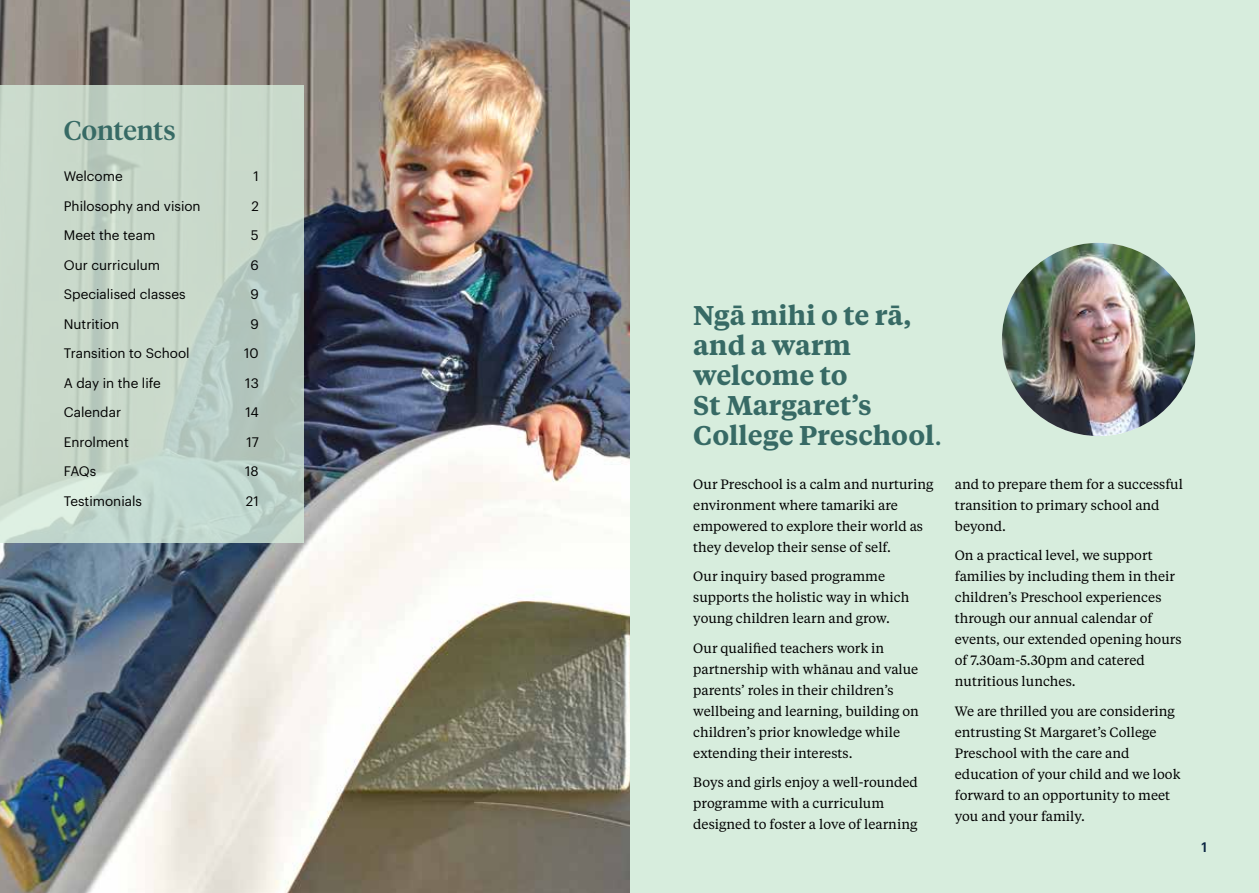
<style>
.page{position:relative;width:1259px;height:893px;background:#fff}
.page>*{position:absolute;margin:0;border:0;box-sizing:border-box;transform-origin:0 0}
.t1{font:600 27px/30px "Tiempos Text";color:#376a65}
.t2{font:500 27px "Tiempos Headline";color:#376a65}
.t3{font:13.5px/21px "Tiempos Text";color:#000}
.t4{font:13.5px "Graphik";color:#000}
.t5{font:500 13.5px "Graphik";color:#082341}
.s1{font-weight:400}
</style>
<div class="page">
<div style="left:629px;top:0;width:630px;height:893px;background:#d7eddd"></div>
<img style="left:1002px;top:243px;width:193px;height:193px;border-radius:97px">
<img style="left:0;top:0;width:629px;height:893px">
<svg style="left:0;top:85px;width:304px;height:457px;background:#c4d5c9"></svg>
<h1 class="t2" style="left:64px;top:112px;width:113px">Contents</h1>
<p class="t4" style="left:64px;top:166px;width:60px">Welcome</p>
<p class="t4" style="left:253px;top:166px;width:7px">1</p>
<p class="t4" style="left:64px;top:196px;width:138px">Philosophy and vision</p>
<p class="t4" style="left:251px;top:196px;width:9px">2</p>
<p class="t4" style="left:64px;top:225px;width:93px">Meet the team</p>
<p class="t4" style="left:251px;top:225px;width:9px">5</p>
<p class="t4" style="left:64px;top:255px;width:98px">Our curriculum</p>
<p class="t4" style="left:250px;top:255px;width:10px">6</p>
<p class="t4" style="left:64px;top:284px;width:123px">Specialised classes</p>
<p class="t4" style="left:250px;top:284px;width:10px">9</p>
<p class="t4" style="left:64px;top:314px;width:57px">Nutrition</p>
<p class="t4" style="left:250px;top:314px;width:10px">9</p>
<p class="t4" style="left:64px;top:343px;width:127px">Transition to School</p>
<p class="t4" style="left:244px;top:343px;width:16px">10</p>
<p class="t4" style="left:64px;top:373px;width:99px">A day in the life</p>
<p class="t4" style="left:245px;top:373px;width:15px">13</p>
<p class="t4" style="left:64px;top:402px;width:59px">Calendar</p>
<p class="t4" style="left:245px;top:402px;width:15px">14</p>
<p class="t4" style="left:64px;top:432px;width:67px">Enrolment</p>
<p class="t4" style="left:246px;top:432px;width:14px">17</p>
<p class="t4" style="left:64px;top:461px;width:34px">FAQs</p>
<p class="t4" style="left:245px;top:461px;width:15px">18</p>
<p class="t4" style="left:64px;top:491px;width:80px">Testimonials</p>
<p class="t4" style="left:246px;top:491px;width:14px">21</p>
<h1 class="t1" style="left:693px;top:299px;width:250px">Ngā mihi o te rā, and a warm welcome to<br>St Margaret’s<br>College Preschool<span class="s1">.</span></h1>
<p class="t3" style="left:693px;top:473px;width:242px">Our Preschool is a calm and nurturing environment where tamariki are empowered to explore their world as they develop their sense of self.</p>
<p class="t3" style="left:693px;top:565px;width:217px">Our inquiry based programme supports the holistic way in which young children learn and grow.</p>
<p class="t3" style="left:693px;top:637px;width:227px">Our qualified teachers work in partnership with whānau and value parents’ roles in their children’s wellbeing and learning, building on children’s prior knowledge while extending their interests.</p>
<p class="t3" style="left:693px;top:771px;width:226px">Boys and girls enjoy a well-rounded programme with a curriculum designed to foster a love of learning</p>
<p class="t3" style="left:955px;top:473px;width:230px">and to prepare them for a successful transition to primary school and beyond.</p>
<p class="t3" style="left:955px;top:544px;width:228px">On a practical level, we support families by including them in their children’s Preschool experiences through our annual calendar of events, our extended opening hours of 7.30am-5.30pm and catered nutritious lunches.</p>
<p class="t3" style="left:955px;top:700px;width:227px">We are thrilled you are considering entrusting St Margaret’s College<br>Preschool with the care and education of your child and we look forward to an opportunity to meet you and your family.</p>
<p class="t5" style="left:1201px;top:837px;width:7px">1</p>
</div>
